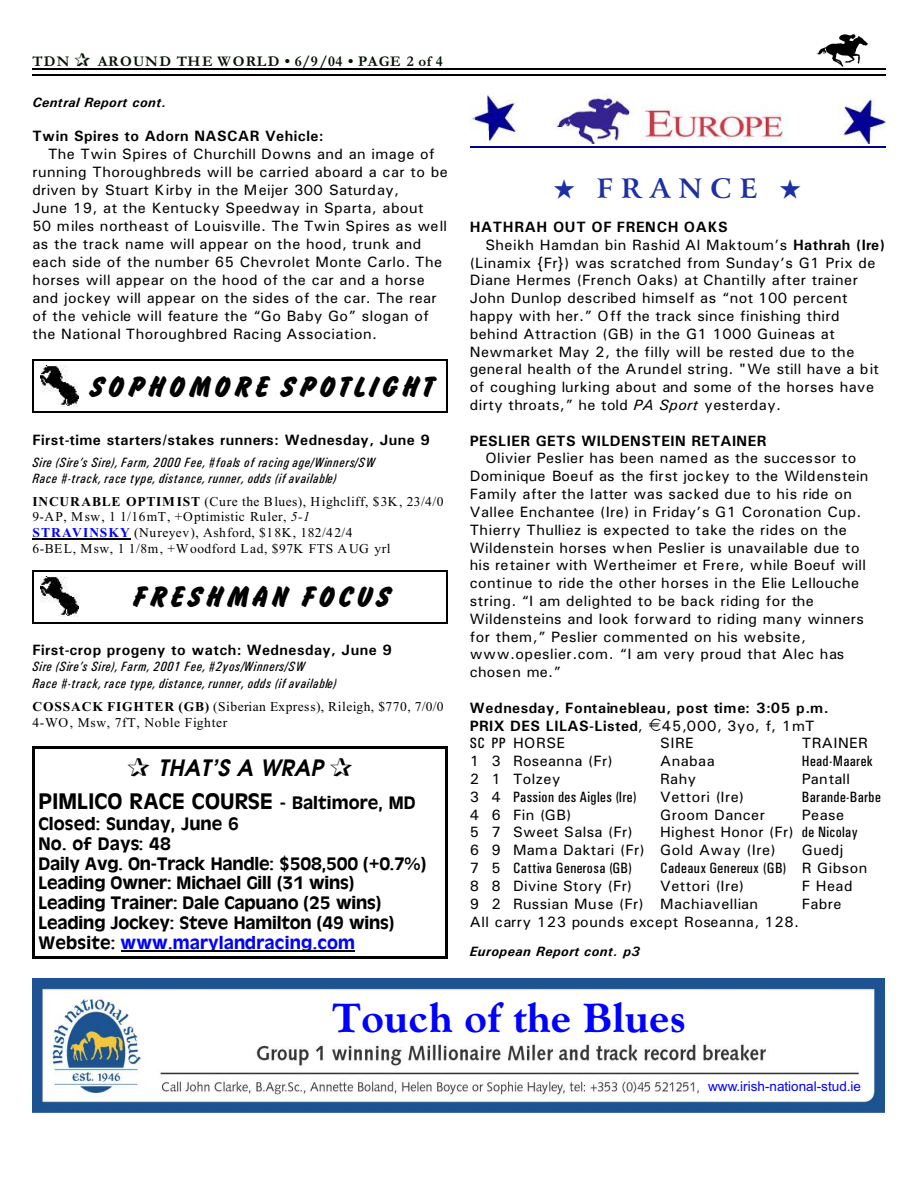
<style>
.page{position:relative;width:918px;height:1188px;background:#fff}
.page>*{position:absolute;margin:0;border:0;box-sizing:border-box;transform-origin:0 0}
.t1{font:40.5px "Goudy Ol St X Bd BT";letter-spacing:.02em;color:#00f}
.t2{font:31.35px "Brush Hand";letter-spacing:.095em;color:#000}
.t3{font:700 27px "Arrus BT";letter-spacing:.305em;color:#1c30a1}
.t4{font:700 22.35px "Antiquarian";letter-spacing:.005em;color:#000}
.t5{font:italic 700 22.35px "Advance";letter-spacing:.005em;color:#000}
.t6{font:700 18px/19.8px "Antiquarian";letter-spacing:-.015em;color:#000}
.t7{font:15px/17.9px "Univers";letter-spacing:.03em;color:#000}
.t8{font:700 15px/17.9px "Univers";letter-spacing:.03em;color:#000}
.t9{font:15px "Univers Condensed";letter-spacing:.025em;color:#000}
.t10{font:15px "Univers";letter-spacing:.01em;color:#000}
.t11{font:700 15px "Garamond";letter-spacing:.055em;color:#001400}
.t12{font:15px "Univers";letter-spacing:.05em;color:#000}
.t13{font:700 15px "Garamond";letter-spacing:.08em;color:#001400}
.t14{font:13.5px/15.8px "Times New Roman";letter-spacing:.04em;color:#000}
.t15{font:italic 13.5px/16px "Univers Condensed";letter-spacing:.045em;color:#000}
.t16{font:italic 700 13.5px "Univers";letter-spacing:.035em;color:#000}
.t17{font:13.5px "Arial";color:#00f}
.s1{font-weight:700}
.s2{font-style:italic}
.s3{font-weight:700;color:#00f}
.s4{font-size:18px}
.s5{color:#00f}
.s6{font-weight:400}
.s7{font-family:"Univers Condensed"}
.s8{font-family:"Univers"}
</style>
<div class="page">
<img style="left:817px;top:35px;width:51px;height:31px">
<hr style="left:32px;top:68px;width:853px;height:1px;background:#000">
<hr style="left:32px;top:75px;width:853px;height:1px;background:#000">
<img style="left:32px;top:979px;width:852px;height:133px">
<img style="left:41px;top:366px;width:37px;height:40px">
<hr style="left:32px;top:359px;width:2px;height:54px;background:#000">
<hr style="left:447px;top:359px;width:1px;height:54px;background:#000">
<hr style="left:32px;top:359px;width:416px;height:2px;background:#000">
<hr style="left:32px;top:412px;width:416px;height:1px;background:#000">
<img style="left:41px;top:576px;width:37px;height:41px">
<hr style="left:32px;top:570px;width:2px;height:54px;background:#000">
<hr style="left:447px;top:570px;width:1px;height:54px;background:#000">
<hr style="left:32px;top:570px;width:416px;height:1px;background:#000">
<hr style="left:32px;top:622px;width:416px;height:2px;background:#000">
<img style="left:470px;top:94px;width:415px;height:49px">
<hr style="left:470px;top:147px;width:415px;height:1px;background:#000080">
<hr style="left:32px;top:539px;width:98px;height:1px;background:#000">
<hr style="left:121px;top:950px;width:233px;height:2px;background:#000">
<hr style="left:32px;top:746px;width:3px;height:213px;background:#000">
<hr style="left:445px;top:746px;width:3px;height:213px;background:#000">
<hr style="left:32px;top:746px;width:416px;height:3px;background:#000">
<hr style="left:32px;top:956px;width:416px;height:3px;background:#000">
<p class="t13" style="left:32px;top:56px;width:39px">TDN</p>
<p class="t11" style="left:98px;top:56px;width:346px">AROUND THE WORLD • 6/9/04 • PAGE 2 of 4</p>
<p class="t16" style="left:32px;top:97px;width:135px">Central Report cont.</p>
<p class="t8" style="left:32px;top:128px;width:293px">Twin Spires to Adorn NASCAR Vehicle:</p>
<p class="t7" style="left:32px;top:146px;width:417px;text-indent:16px">The Twin Spires of Churchill Downs and an image of running Thoroughbreds will be carried aboard a car to be driven by Stuart Kirby in the Meijer 300 Saturday,<br>June 19, at the Kentucky Speedway in Sparta, about<br>50 miles northeast of Louisville. The Twin Spires as well as the track name will appear on the hood, trunk and each side of the number 65 Chevrolet Monte Carlo. The horses will appear on the hood of the car and a horse and jockey will appear on the sides of the car. The rear of the vehicle will feature the “Go Baby Go” slogan of the National Thoroughbred Racing Association.</p>
<h2 class="t2" style="left:89px;top:370px;width:346px">SOPHOMORE SPOTLIGHT</h2>
<p class="t8" style="left:32px;top:432px;width:399px">First-time starters/stakes runners: Wednesday, June 9</p>
<p class="t15" style="left:32px;top:455px;width:344px">Sire (Sire’s Sire), Farm, 2000 Fee, #foals of racing age/Winners/SW<br>Race #-track, race type, distance, runner, odds (if available)</p>
<p class="t14" style="left:32px;top:495px;width:413px"><span class="s1">INCURABLE OPTIMIST</span> (Cure the Blues), Highcliff, $3K, 23/4/0<br>9-AP, Msw, 1 1/16mT, +Optimistic Ruler, <span class="s2">5-1<br></span><span class="s3">STRAVINSKY</span> (Nureyev), Ashford, $18K, 182/42/4<br>6-BEL, Msw, 1 1/8m, +Woodford Lad, $97K FTS AUG yrl</p>
<h2 class="t2" style="left:132px;top:581px;width:260px">FRESHMAN FOCUS</h2>
<p class="t8" style="left:32px;top:642px;width:361px">First-crop progeny to watch: Wednesday, June 9</p>
<p class="t15" style="left:32px;top:660px;width:305px;line-height:16.5px">Sire (Sire’s Sire), Farm, 2001 Fee, #2yos/Winners/SW<br>Race #-track, race type, distance, runner, odds (if available)</p>
<p class="t14" style="left:32px;top:700px;width:413px"><span class="s1">COSSACK FIGHTER (GB)</span> (Siberian Express), Rileigh, $770, 7/0/0<br>4-WO, Msw, 7fT, Noble Fighter</p>
<h3 class="t5" style="left:127px;top:759px;width:228px">❑ THAT’S A WRAP ❑</h3>
<h3 class="t4" style="left:39px;top:793px;width:379px">PIMLICO RACE COURSE <span class="s4">- Baltimore, MD</span></h3>
<p class="t6" style="left:39px;top:815px;width:389px">Closed: Sunday, June 6<br>No. of Days: 48<br>Daily Avg. On-Track Handle: $508,500 (+0.7%)<br>Leading Owner: Michael Gill (31 wins)<br>Leading Trainer: Dale Capuano (25 wins)<br>Leading Jockey: Steve Hamilton (49 wins)<br>Website: <span class="s5">www.marylandracing.com</span></p>
<h3 class="t3" style="left:554px;top:177px;width:249px">★ FRANCE ★</h3>
<p class="t8" style="left:470px;top:219px;width:259px">HATHRAH OUT OF FRENCH OAKS</p>
<p class="t7" style="left:485px;top:237px;width:401px">Sheikh Hamdan bin Rashid Al Maktoum’s <span class="s1">Hathrah (Ire)</span></p>
<p class="t7" style="left:470px;top:255px;width:407px">(Linamix {Fr}) was scratched from Sunday’s G1 Prix de</p>
<p class="t7" style="left:470px;top:273px;width:390px">Diane Hermes (French Oaks) at Chantilly after trainer</p>
<p class="t7" style="left:470px;top:290px;width:379px">John Dunlop described himself as “not 100 percent</p>
<p class="t7" style="left:470px;top:308px;width:371px">happy with her.” Off the track since finishing third</p>
<p class="t7" style="left:470px;top:326px;width:367px">behind Attraction (GB) in the G1 1000 Guineas at</p>
<p class="t7" style="left:470px;top:344px;width:386px">Newmarket May 2, the filly will be rested due to the</p>
<p class="t10" style="left:470px;top:364px;width:411px">general health of the Arundel string. "We still have a bit</p>
<p class="t7" style="left:470px;top:380px;width:406px">of coughing lurking about and some of the horses have</p>
<p class="t7" style="left:470px;top:397px;width:313px">dirty throats,” he told <span class="s2">PA Sport</span> yesterday.</p>
<p class="t8" style="left:470px;top:433px;width:298px">PESLIER GETS WILDENSTEIN RETAINER</p>
<p class="t7" style="left:470px;top:451px;width:400px;text-indent:16px">Olivier Peslier has been named as the successor to Dominique Boeuf as the first jockey to the Wildenstein Family after the latter was sacked due to his ride on Vallee Enchantee (Ire) in Friday’s G1 Coronation Cup.<br>Thierry Thulliez is expected to take the rides on the Wildenstein horses when Peslier is unavailable due to his retainer with Wertheimer et Frere, while Boeuf will continue to ride the other horses in the Elie Lellouche string. “I am delighted to be back riding for the Wildensteins and look forward to riding many winners for them,” Peslier commented on his website, www.opeslier.com. “I am very proud that Alec has chosen me.”</p>
<p class="t8" style="left:470px;top:700px;width:360px">Wednesday, Fontainebleau, post time: 3:05 p.m.<br>PRIX DES LILAS-Listed<span class="s6">,</span></p>
<p class="t12" style="left:662px;top:720px;width:154px">45,000, 3yo, f, 1mT</p>
<p class="t7" style="left:470px;top:736px;width:97px"><span class="s7">SC PP</span> HORSE</p>
<p class="t7" style="left:660px;top:736px;width:35px">SIRE</p>
<p class="t7" style="left:802px;top:736px;width:68px">TRAINER</p>
<p class="t7" style="left:470px;top:753px;width:144px">1 3 Roseanna (Fr)</p>
<p class="t7" style="left:660px;top:753px;width:56px">Anabaa</p>
<p class="t9" style="left:802px;top:756px;width:73px">Head-Maarek</p>
<p class="t7" style="left:470px;top:771px;width:92px">2 1 Tolzey</p>
<p class="t7" style="left:660px;top:771px;width:37px">Rahy</p>
<p class="t10" style="left:802px;top:774px;width:50px">Pantall</p>
<p class="t9" style="left:470px;top:791px;width:168px"><span class="s8">3 4</span> Passion des Aigles (Ire)</p>
<p class="t7" style="left:660px;top:789px;width:86px">Vettori (Ire)</p>
<p class="t9" style="left:802px;top:791px;width:80px">Barande-Barbe</p>
<p class="t7" style="left:470px;top:807px;width:103px">4 6 Fin (GB)</p>
<p class="t7" style="left:660px;top:807px;width:106px">Groom Dancer</p>
<p class="t7" style="left:802px;top:807px;width:44px">Pease</p>
<p class="t7" style="left:470px;top:825px;width:164px">5 7 Sweet Salsa (Fr)</p>
<p class="t7" style="left:470px;top:825px;width:390px;text-indent:190px">Highest Honor (Fr) <span class="s7">de Nicolay<br></span>6 9 Mama Daktari (Fr) Gold Away (Ire)</p>
<p class="t7" style="left:802px;top:843px;width:43px">Guedj</p>
<p class="t9" style="left:470px;top:863px;width:164px"><span class="s8">7 5</span> Cattiva Generosa (GB)</p>
<p class="t9" style="left:660px;top:863px;width:209px">Cadeaux Genereux (GB) <span class="s8">R Gibson</span></p>
<p class="t7" style="left:470px;top:878px;width:164px">8 8 Divine Story (Fr)</p>
<p class="t7" style="left:660px;top:878px;width:86px">Vettori (Ire)</p>
<p class="t7" style="left:802px;top:878px;width:52px">F Head</p>
<p class="t7" style="left:470px;top:896px;width:290px">9 2 Russian Muse (Fr) Machiavellian</p>
<p class="t7" style="left:802px;top:896px;width:41px">Fabre</p>
<p class="t7" style="left:470px;top:914px;width:331px">All carry 123 pounds except Roseanna, 128.</p>
<p class="t16" style="left:470px;top:947px;width:172px">European Report cont. p3</p>
<h1 class="t1" style="left:332px;top:1002px;width:355px">Touch of the Blues</h1>
<p class="t17" style="left:708px;top:1081px;width:154px">www.irish-national-stud.ie</p>
</div>
